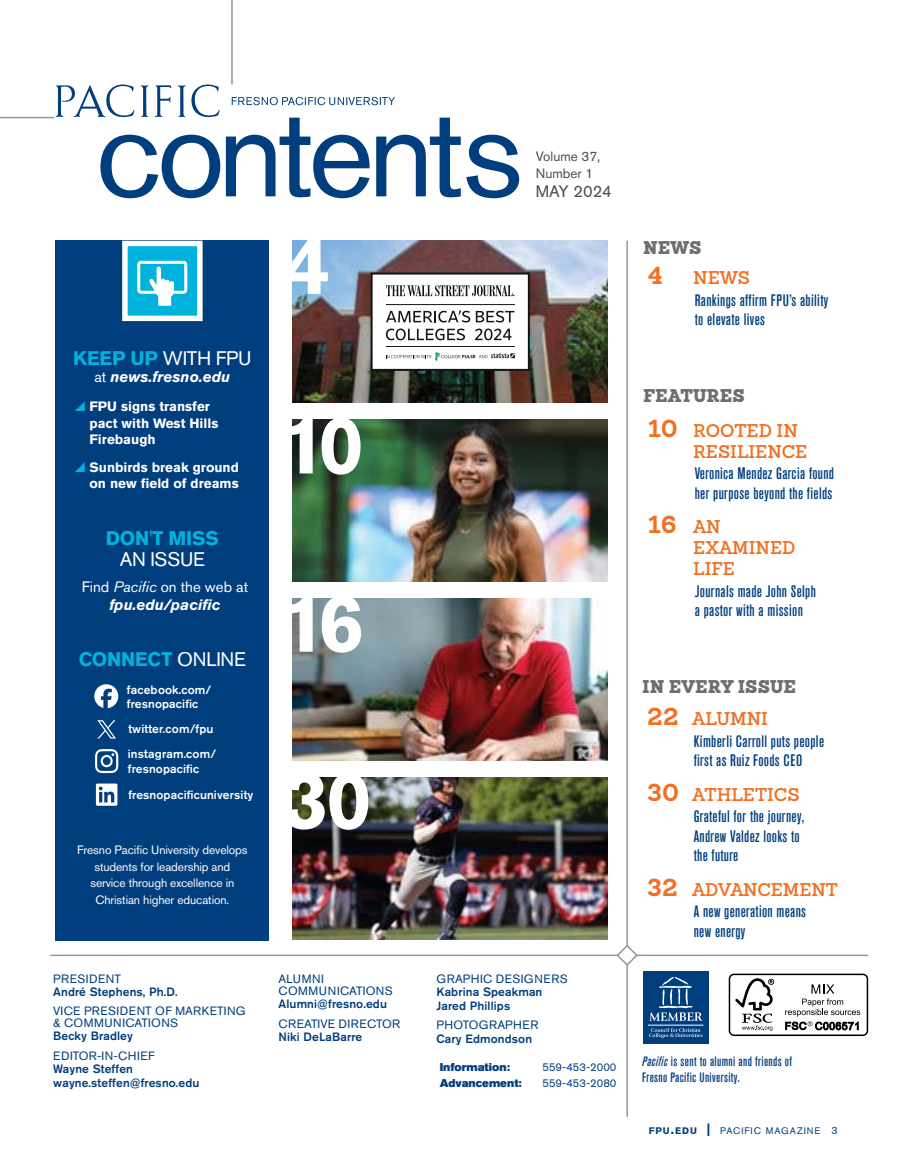
<style>
.page{position:relative;width:905px;height:1175px;background:#fff}
.page>*{position:absolute;margin:0;border:0;box-sizing:border-box;transform-origin:0 0}
.t1{font:700 81px "Akzidenz Grotesk BE";color:#fff}
.TOC_FEATURE_NAME_ora{font:700 24px "Sanchez";color:#f36f21}
.t2{font:700 19.5px/21px "Akzidenz Grotesk BE";letter-spacing:-.01em;color:#00b3dc;text-align:center}
.t3{font:19.5px "Akzidenz Grotesk BE";letter-spacing:-.015em;color:#fff}
.TOC_FEATURE_NAME_ora-2{font:600 18px/21px "Sanchez";color:#f36f21}
.t4{font:900 18px "Sanchez";color:#6d6e71}
.TOC_short_descriptio{font:500 condensed 16.5px/19.5px "Akzidenz Grotesk BE";letter-spacing:.02em;color:#003e7e}
.t5{font:16.5px "Akzidenz Grotesk BE";color:#4d4d4f}
.t6{font:italic 700 15px/18px "Akzidenz Grotesk BE";color:#fff;text-align:center}
.KEEP_UP_W_FPU_BULLET{font:700 13.5px/16.5px "Akzidenz Grotesk BE";color:#fff}
.t7{font:500 condensed 13.5px/16.5px "Akzidenz Grotesk BE";letter-spacing:.025em;color:#003e7e}
.t8{font:13.5px/16.5px "Akzidenz Grotesk BE";color:#4d4d4f}
.t9{font:500 12px/13.5px "Akzidenz Grotesk BE";letter-spacing:.01em;color:#003e7e}
.t10{font:12px/12px "Akzidenz Grotesk BE";letter-spacing:.03em;color:#003e7e}
.t11{font:12px/16.5px "Akzidenz Grotesk BE";letter-spacing:-.01em;color:#fff;text-align:center}
.t12{font:500 12px/13.5px "Akzidenz Grotesk BE";letter-spacing:.01em;color:#fff}
.INfromation{font:11.25px "Akzidenz Grotesk BE Super";color:#003e7e}
.INfromation-2{font:11.25px "Akzidenz Grotesk BE";color:#003e7e}
.t13{font:9.45px "Akzidenz Grotesk BE";letter-spacing:.1em;color:#003e7e}
.s1{font-weight:700;color:#00b3dc}
.s2{font-weight:400;font-style:normal}
.s3{font-weight:400;color:#fff}
.s4{font-weight:400}
.s5{font-weight:700;font-size:24px}
.s6{font-weight:600;font-size:18px}
.s7{font-style:italic}
.s8{font-weight:700}
.s9{font-weight:700;font-size:13.5px}
.s10{font-size:10.5px}
</style>
<div class="page">
<hr style="left:0;top:117px;width:54px;height:1px;background:#939598">
<hr style="left:50px;top:954px;width:818px;height:2px;background:#939598">
<svg style="left:615px;top:945px;width:24px;height:20px"></svg>
<hr style="left:626px;top:241px;width:2px;height:705px;background:#939598">
<hr style="left:626px;top:964px;width:2px;height:152px;background:#939598">
<img style="left:292px;top:598px;width:316px;height:162px">
<img style="left:292px;top:419px;width:316px;height:162px">
<img style="left:292px;top:241px;width:316px;height:162px">
<img style="left:292px;top:777px;width:316px;height:162px">
<div style="left:56px;top:241px;width:213px;height:699px;background:#003e7e"></div>
<div style="left:122px;top:241px;width:80px;height:80px;background:#00b3dc;border:5px solid #fff"></div>
<svg style="left:137px;top:261px;width:50px;height:45px"></svg>
<svg style="left:97px;top:720px;width:19px;height:18px"></svg>
<svg style="left:95px;top:749px;width:23px;height:24px"></svg>
<svg style="left:94px;top:684px;width:24px;height:24px"></svg>
<div style="left:371px;top:273px;width:158px;height:97px;background:#fff"></div>
<div style="left:370px;top:272px;width:160px;height:99px;border:2px solid #121617"></div>
<hr style="left:386px;top:304px;width:129px;height:1px;background:#121617">
<hr style="left:386px;top:346px;width:129px;height:1px;background:#121617">
<svg style="left:386px;top:285px;width:128px;height:11px"></svg>
<svg style="left:386px;top:310px;width:84px;height:12px"></svg>
<svg style="left:476px;top:311px;width:38px;height:11px"></svg>
<svg style="left:386px;top:328px;width:79px;height:12px"></svg>
<svg style="left:475px;top:328px;width:36px;height:12px"></svg>
<svg style="left:386px;top:352px;width:129px;height:9px"></svg>
<hr style="left:231px;top:0;width:2px;height:84px;background:#939598">
<svg style="left:55px;top:83px;width:464px;height:115px"></svg>
<div style="left:643px;top:971px;width:65px;height:72px;background:#003e7e"></div>
<div style="left:728px;top:973px;width:140px;height:63px;border:2px solid #000;border-radius:5px"></div>
<svg style="left:735px;top:978px;width:39px;height:52px"></svg>
<svg style="left:785px;top:984px;width:75px;height:46px"></svg>
<svg style="left:650px;top:976px;width:52px;height:44px"></svg>
<svg style="left:649px;top:1028px;width:53px;height:10px"></svg>
<hr style="left:648px;top:1024px;width:55px;height:1px;background:#fff">
<svg style="left:96px;top:783px;width:21px;height:22px"></svg>
<p class="t3" style="left:73px;top:347px;width:180px"><span class="s1">KEEP UP</span> WITH FPU</p>
<p class="t6" style="left:94px;top:367px;width:137px"><span class="s2">at</span> news.fresno.edu</p>
<p class="KEEP_UP_W_FPU_BULLET" style="left:90px;top:398px;width:130px">FPU signs transfer pact with West Hills<br>Firebaugh</p>
<p class="KEEP_UP_W_FPU_BULLET" style="left:90px;top:459px;width:151px">Sunbirds break ground on new field of dreams</p>
<p class="t2" style="left:106px;top:527px;width:114px">DON'T MISS<br><span class="s3">AN ISSUE</span></p>
<p class="t6" style="left:82px;top:577px;width:168px"><span class="s2">Find</span> <span class="s4">Pacific</span> <span class="s2">on the web at </span>fpu.edu/pacific</p>
<p class="t2" style="left:79px;top:649px;width:169px">CONNECT <span class="s3">ONLINE</span></p>
<p class="t12" style="left:127px;top:683px;width:86px">facebook.com/ fresnopacific</p>
<p class="t12" style="left:128px;top:722px;width:87px">twitter.com/fpu</p>
<p class="t12" style="left:128px;top:746px;width:90px;line-height:15px">instagram.com/ fresnopacific</p>
<p class="t12" style="left:128px;top:788px;width:126px">fresnopacificuniversity</p>
<p class="t11" style="left:77px;top:842px;width:172px">Fresno Pacific University develops students for leadership and service through excellence in<br>Christian higher education.</p>
<p class="t1" style="left:284px;top:219px;width:47px">4</p>
<p class="t1" style="left:281px;top:398px;width:84px">10</p>
<p class="t1" style="left:281px;top:576px;width:84px">16</p>
<p class="t1" style="left:282px;top:753px;width:91px">30</p>
<p class="t10" style="left:53px;top:972px;width:69px">PRESIDENT</p>
<p class="t9" style="left:53px;top:985px;width:126px">André Stephens, Ph.D.</p>
<p class="t10" style="left:53px;top:1004px;width:194px">VICE PRESIDENT OF MARKETING &amp; COMMUNICATIONS</p>
<p class="t9" style="left:53px;top:1029px;width:81px">Becky Bradley</p>
<p class="t10" style="left:53px;top:1049px;width:103px">EDITOR-IN-CHIEF</p>
<p class="t9" style="left:53px;top:1062px;width:148px">Wayne Steffen wayne.steffen@fresno.edu</p>
<p class="t10" style="left:278px;top:972px;width:116px">ALUMNI<br>COMMUNICATIONS</p>
<p class="t9" style="left:278px;top:997px;width:110px">Alumni@fresno.edu</p>
<p class="t10" style="left:278px;top:1017px;width:123px">CREATIVE DIRECTOR</p>
<p class="t9" style="left:278px;top:1030px;width:85px">Niki DeLaBarre</p>
<p class="t8" style="left:536px;top:148px;width:66px">Volume 37,<br>Number 1</p>
<p class="t5" style="left:536px;top:181px;width:77px">MAY 2024</p>
<p class="t10" style="left:436px;top:972px;width:133px">GRAPHIC DESIGNERS</p>
<p class="t9" style="left:436px;top:985px;width:107px">Kabrina Speakman<br>Jared Phillips</p>
<p class="t9" style="left:436px;top:1018px;width:103px"><span class="s4">PHOTOGRAPHER<br></span>Cary Edmondson</p>
<p class="INfromation" style="left:439px;top:1060px;width:72px">Information:</p>
<p class="INfromation-2" style="left:542px;top:1060px;width:75px">559-453-2000</p>
<p class="INfromation" style="left:439px;top:1076px;width:84px">Advancement:</p>
<p class="INfromation-2" style="left:542px;top:1076px;width:75px">559-453-2080</p>
<p class="t4" style="left:643px;top:235px;width:60px">NEWS</p>
<p class="TOC_FEATURE_NAME_ora" style="left:648px;top:259px;width:16px">4</p>
<p class="TOC_FEATURE_NAME_ora-2" style="left:693px;top:267px;width:58px">NEWS</p>
<p class="TOC_short_descriptio" style="left:694px;top:290px;width:135px">Rankings affirm FPU’s ability to elevate lives</p>
<p class="t4" style="left:643px;top:382px;width:103px">FEATURES</p>
<p class="TOC_FEATURE_NAME_ora-2" style="left:693px;top:419px;width:116px;text-indent:-45px"><span class="s5">10</span> ROOTED IN<br>RESILIENCE</p>
<p class="TOC_short_descriptio" style="left:694px;top:463px;width:141px">Veronica Mendez Garcia found her purpose beyond the fields</p>
<p class="TOC_FEATURE_NAME_ora" style="left:648px;top:508px;width:74px">16 <span class="s6">AN</span></p>
<p class="TOC_FEATURE_NAME_ora-2" style="left:693px;top:537px;width:104px">EXAMINED<br>LIFE</p>
<p class="TOC_short_descriptio" style="left:694px;top:581px;width:123px">Journals made John Selph a pastor with a mission</p>
<p class="t4" style="left:642px;top:673px;width:156px">IN EVERY ISSUE</p>
<p class="TOC_FEATURE_NAME_ora-2" style="left:647px;top:708px;width:122px"><span class="s5">22</span> ALUMNI</p>
<p class="TOC_short_descriptio" style="left:693px;top:731px;width:132px">Kimberli Carroll puts people first as Ruiz Foods CEO</p>
<p class="TOC_FEATURE_NAME_ora-2" style="left:647px;top:783px;width:154px"><span class="s5">30</span> ATHLETICS</p>
<p class="TOC_short_descriptio" style="left:693px;top:806px;width:112px">Grateful for the journey,<br>Andrew Valdez looks to the future</p>
<p class="TOC_FEATURE_NAME_ora-2" style="left:647px;top:878px;width:192px"><span class="s5">32</span> ADVANCEMENT</p>
<p class="TOC_short_descriptio" style="left:693px;top:902px;width:114px">A new generation means new energy</p>
<p class="t7" style="left:642px;top:1052px;width:151px"><span class="s7">Pacific</span> is sent to alumni and friends of<br>Fresno Pacific University.</p>
<p class="t13" style="left:648px;top:1125px;width:190px"><span class="s8">FPU</span><span class="s9">.</span><span class="s8">EDU</span> <span class="s9">|</span> PACIFIC MAGAZINE <span class="s10">3</span></p>
</div>
